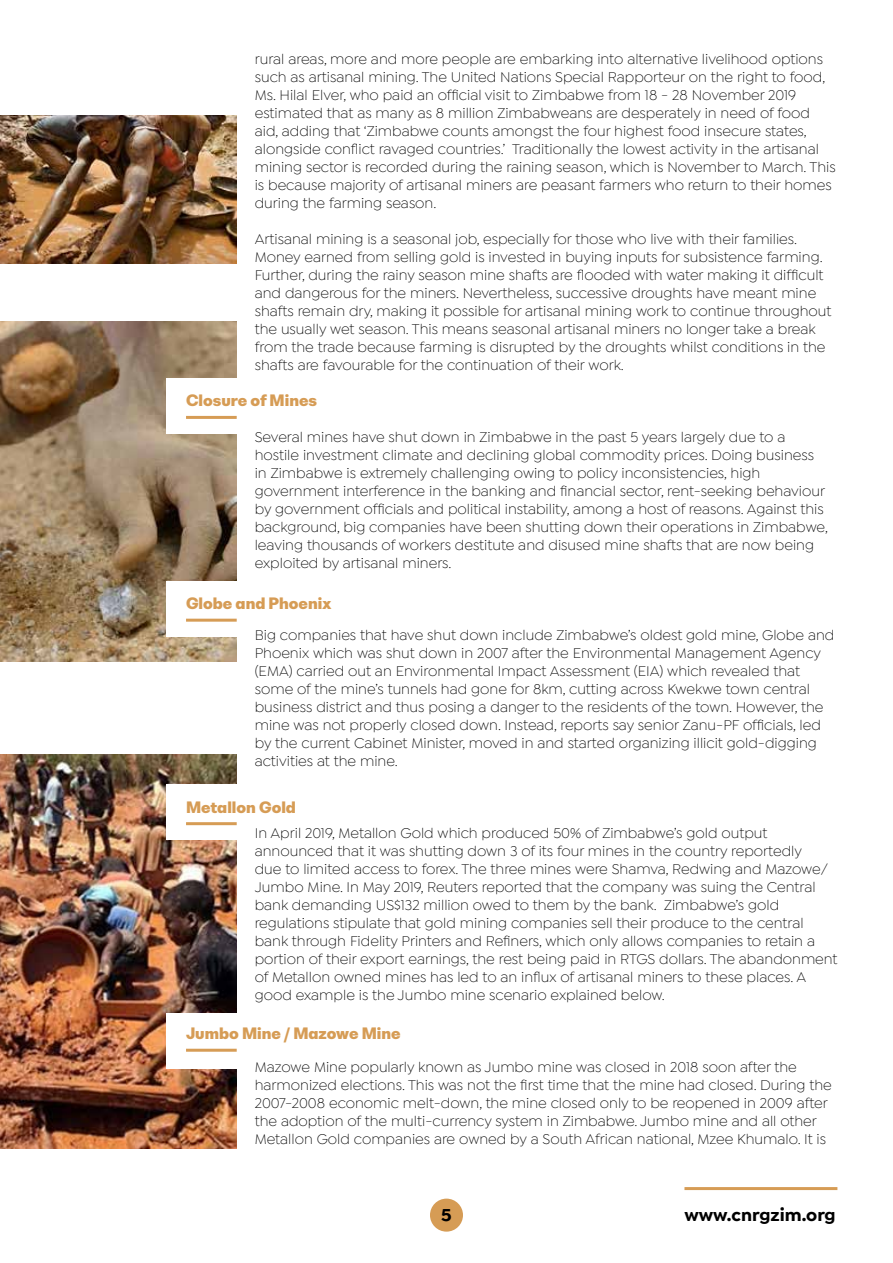
<style>
.page{position:relative;width:893px;height:1263px;background:#fff}
.page>*{position:absolute;margin:0;border:0;box-sizing:border-box;transform-origin:0 0}
.t1{font:700 18px "Isidora Sans";color:#000}
.t2{font:300 15px/18px "Isidora Sans";color:#000}
.t3{font:900 15px "Bw Nista Geometric DEMO";color:#d69c55}
</style>
<div class="page">
<div style="left:430px;top:1198px;width:33px;height:33px;background:#d69c55;border-radius:50%"></div>
<hr style="left:684px;top:1187px;width:153px;height:3px;background:#d69c55">
<img style="left:1px;top:755px;width:235px;height:393px">
<img style="left:1px;top:322px;width:235px;height:339px">
<div style="left:166px;top:784px;width:80px;height:55px;background:#fff"></div>
<div style="left:166px;top:1013px;width:80px;height:56px;background:#fff"></div>
<div style="left:166px;top:581px;width:80px;height:56px;background:#fff"></div>
<div style="left:166px;top:379px;width:80px;height:55px;background:#fff"></div>
<hr style="left:186px;top:416px;width:51px;height:3px;background:#d69c55">
<hr style="left:186px;top:619px;width:51px;height:3px;background:#d69c55">
<hr style="left:186px;top:822px;width:51px;height:3px;background:#d69c55">
<hr style="left:186px;top:1049px;width:51px;height:3px;background:#d69c55">
<img style="left:1px;top:116px;width:235px;height:147px">
<p class="t2" style="left:255px;top:50px;width:582px">rural areas, more and more people are embarking into alternative livelihood options such as artisanal mining. The United Nations Special Rapporteur on the right to food, Ms. Hilal Elver, who paid an official visit to Zimbabwe from 18 - 28 November 2019 estimated that as many as 8 million Zimbabweans are desperately in need of food aid, adding that ‘Zimbabwe counts amongst the four highest food insecure states, alongside conflict ravaged countries.’ Traditionally the lowest activity in the artisanal mining sector is recorded during the raining season, which is November to March. This is because majority of artisanal miners are peasant farmers who return to their homes during the farming season.</p>
<p class="t2" style="left:255px;top:230px;width:578px">Artisanal mining is a seasonal job, especially for those who live with their families.<br>Money earned from selling gold is invested in buying inputs for subsistence farming.<br>Further, during the rainy season mine shafts are flooded with water making it difficult and dangerous for the miners. Nevertheless, successive droughts have meant mine shafts remain dry, making it possible for artisanal mining work to continue throughout the usually wet season. This means seasonal artisanal miners no longer take a break from the trade because farming is disrupted by the droughts whilst conditions in the shafts are favourable for the continuation of their work.</p>
<p class="t3" style="left:186px;top:390px;width:133px">Closure of Mines</p>
<p class="t2" style="left:255px;top:428px;width:575px">Several mines have shut down in Zimbabwe in the past 5 years largely due to a hostile investment climate and declining global commodity prices. Doing business in Zimbabwe is extremely challenging owing to policy inconsistencies, high government interference in the banking and financial sector, rent-seeking behaviour by government officials and political instability, among a host of reasons. Against this background, big companies have been shutting down their operations in Zimbabwe, leaving thousands of workers destitute and disused mine shafts that are now being exploited by artisanal miners.</p>
<p class="t3" style="left:186px;top:593px;width:147px">Globe and Phoenix</p>
<p class="t2" style="left:255px;top:626px;width:581px">Big companies that have shut down include Zimbabwe’s oldest gold mine, Globe and Phoenix which was shut down in 2007 after the Environmental Management Agency (EMA) carried out an Environmental Impact Assessment (EIA) which revealed that some of the mine’s tunnels had gone for 8km, cutting across Kwekwe town central business district and thus posing a danger to the residents of the town. However, the mine was not properly closed down. Instead, reports say senior Zanu-PF officials, led by the current Cabinet Minister, moved in and started organizing illicit gold-digging activities at the mine.</p>
<p class="t3" style="left:186px;top:796px;width:111px">Metallon Gold</p>
<p class="t2" style="left:255px;top:824px;width:584px">In April 2019, Metallon Gold which produced 50% of Zimbabwe’s gold output announced that it was shutting down 3 of its four mines in the country reportedly<br>due to limited access to forex. The three mines were Shamva, Redwing and Mazowe/ Jumbo Mine. In May 2019, Reuters reported that the company was suing the Central bank demanding US$132 million owed to them by the bank. Zimbabwe’s gold regulations stipulate that gold mining companies sell their produce to the central bank through Fidelity Printers and Refiners, which only allows companies to retain a portion of their export earnings, the rest being paid in RTGS dollars. The abandonment of Metallon owned mines has led to an influx of artisanal miners to these places. A good example is the Jumbo mine scenario explained below.</p>
<p class="t3" style="left:186px;top:1023px;width:216px">Jumbo Mine / Mazowe Mine</p>
<p class="t2" style="left:255px;top:1058px;width:579px">Mazowe Mine popularly known as Jumbo mine was closed in 2018 soon after the harmonized elections. This was not the first time that the mine had closed. During the 2007-2008 economic melt-down, the mine closed only to be reopened in 2009 after the adoption of the multi-currency system in Zimbabwe. Jumbo mine and all other Metallon Gold companies are owned by a South African national, Mzee Khumalo. It is</p>
<p class="t1" style="left:441px;top:1204px;width:12px">5</p>
<p class="t1" style="left:684px;top:1204px;width:153px">www.cnrgzim.org</p>
</div>
